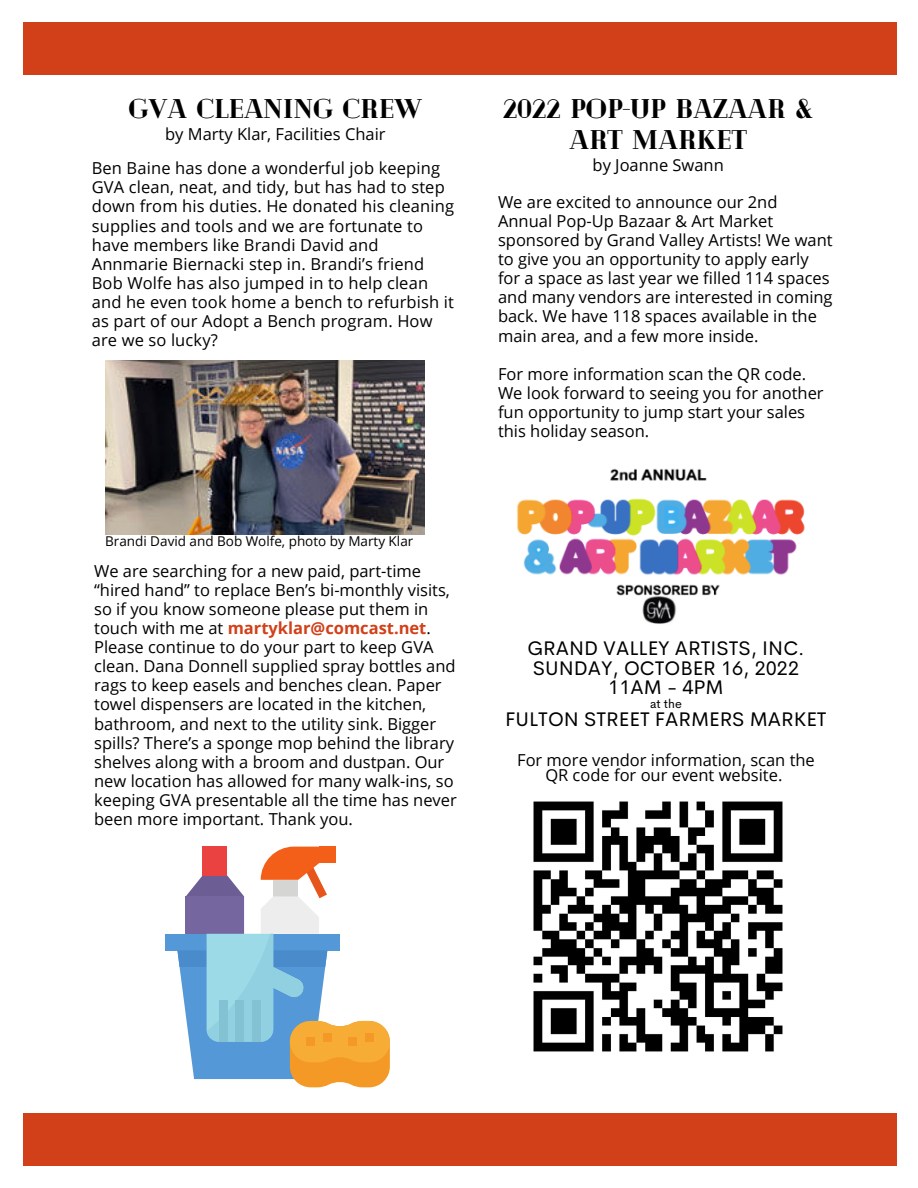
<style>
.page{position:relative;width:918px;height:1188px;background:#fff}
.page>*{position:absolute;margin:0;border:0;box-sizing:border-box;transform-origin:0 0}
.t1{font:900 27px "Cheque";color:#000}
.t2{font:19.8px "Cerebri Sans";color:#000}
.t3{font:16.5px/19.2px "Open Sans";color:#000}
.t4{font:13.5px "Open Sans";color:#000}
.t5{font:12.3px "Cerebri Sans";color:#000}
.s1{font-weight:700;color:#d14019}
</style>
<div class="page">
<div style="left:23px;top:1114px;width:874px;height:52px;background:#d14019"></div>
<div style="left:23px;top:22px;width:874px;height:53px;background:#d14019"></div>
<img style="left:105px;top:361px;width:320px;height:173px">
<div style="left:165px;top:934px;width:175px;height:16px;background:#5498d7"></div>
<svg style="left:177px;top:847px;width:213px;height:240px"></svg>
<div style="left:219px;top:1000px;width:8px;height:42px;background:#82c2d3"></div>
<div style="left:236px;top:1000px;width:8px;height:42px;background:#82c2d3"></div>
<div style="left:252px;top:1000px;width:9px;height:42px;background:#82c2d3"></div>
<img style="left:516px;top:468px;width:289px;height:156px">
<img style="left:533px;top:801px;width:250px;height:251px">
<p class="t1" style="left:128px;top:91px;width:295px">GVA CLEANING CREW</p>
<p class="t3" style="left:165px;top:124px;width:222px">by Marty Klar, Facilities Chair</p>
<p class="t3" style="left:92px;top:158px;width:364px">Ben Baine has done a wonderful job keeping GVA clean, neat, and tidy, but has had to step down from his duties. He donated his cleaning supplies and tools and we are fortunate to have members like Brandi David and Annmarie Biernacki step in. Brandi’s friend Bob Wolfe has also jumped in to help clean and he even took home a bench to refurbish it as part of our Adopt a Bench program. How are we so lucky?</p>
<p class="t4" style="left:105px;top:532px;width:310px">Brandi David and Bob Wolfe, photo by Marty Klar</p>
<p class="t3" style="left:94px;top:561px;width:364px">We are searching for a new paid, part-time “hired hand” to replace Ben’s bi-monthly visits, so if you know someone please put them in touch with me at <span class="s1">martyklar@comcast.net</span>.<br>Please continue to do your part to keep GVA clean. Dana Donnell supplied spray bottles and rags to keep easels and benches clean. Paper towel dispensers are located in the kitchen, bathroom, and next to the utility sink. Bigger spills? There’s a sponge mop behind the library shelves along with a broom and dustpan. Our new location has allowed for many walk-ins, so keeping GVA presentable all the time has never been more important. Thank you.</p>
<p class="t1" style="left:503px;top:91px;width:312px">2022 POP-UP BAZAAR &amp;</p>
<p class="t1" style="left:570px;top:122px;width:179px">ART MARKET</p>
<p class="t3" style="left:593px;top:155px;width:133px">by Joanne Swann</p>
<p class="t3" style="left:498px;top:192px;width:336px">We are excited to announce our 2nd Annual Pop-Up Bazaar &amp; Art Market sponsored by Grand Valley Artists! We want to give you an opportunity to apply early for a space as last year we filled 114 spaces and many vendors are interested in coming back. We have 118 spaces available in the main area, and a few more inside.</p>
<p class="t3" style="left:498px;top:364px;width:327px">For more information scan the QR code.<br>We look forward to seeing you for another fun opportunity to jump start your sales this holiday season.</p>
<p class="t2" style="left:527px;top:635px;width:279px">GRAND VALLEY ARTISTS, INC.</p>
<p class="t2" style="left:533px;top:655px;width:268px">SUNDAY, OCTOBER 16, 2022</p>
<p class="t2" style="left:608px;top:675px;width:117px">11AM - 4PM</p>
<p class="t5" style="left:650px;top:696px;width:33px">at the</p>
<p class="t2" style="left:505px;top:707px;width:323px">FULTON STREET FARMERS MARKET</p>
<p class="t3" style="left:517px;top:750px;width:299px">For more vendor information, scan the</p>
<p class="t3" style="left:545px;top:765px;width:239px">QR code for our event website.</p>
</div>
